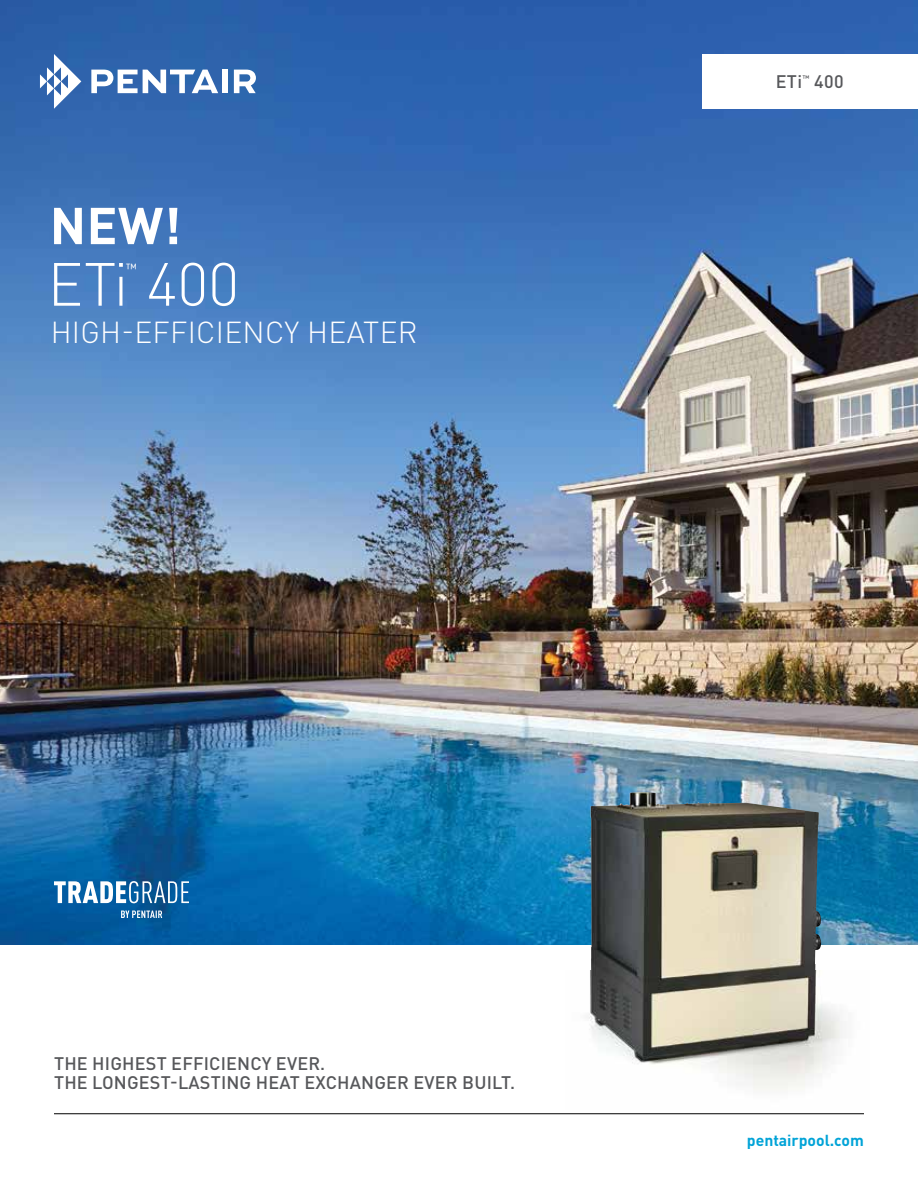
<style>
.page{position:relative;width:918px;height:1188px;background:#fff}
.page>*{position:absolute;margin:0;border:0;box-sizing:border-box;transform-origin:0 0}
.t1{font:300 60px "DIN Pro";color:#fff}
.t2{font:700 51px "DIN Pro";color:#fff}
.t3{font:300 30px "DIN Pro";letter-spacing:.01em;color:#fff}
.t4{font:500 18px/19.5px "DIN Pro";letter-spacing:.01em;color:#57585b}
.t5{font:700 15.75px "DIN Pro";color:#00a3d7}
.t6{font:13.05px "DIN Pro";color:#fff}
.t7{font:500 7.8px "DIN Pro";color:#57585b}
</style>
<div class="page">
<img style="left:0;top:0;width:918px;height:945px">
<svg style="left:54px;top:881px;width:135px;height:22px"></svg>
<svg style="left:121px;top:911px;width:41px;height:7px"></svg>
<div style="left:702px;top:54px;width:216px;height:55px;background:#fff"></div>
<hr style="left:54px;top:1113px;width:810px;height:1px;background:#000">
<svg style="left:40px;top:54px;width:41px;height:55px"></svg>
<svg style="left:91px;top:70px;width:127px;height:23px"></svg>
<div style="left:222px;top:70px;width:6px;height:23px;background:#fff"></div>
<svg style="left:234px;top:70px;width:22px;height:23px"></svg>
<img style="left:591px;top:792px;width:231px;height:269px">
<h2 class="t2" style="left:50px;top:183px;width:133px">NEW!</h2>
<h1 class="t1" style="left:47px;top:238px;width:193px">ETi 400</h1>
<p class="t6" style="left:126px;top:258px;width:13px">™</p>
<h3 class="t3" style="left:51px;top:309px;width:369px">HIGH-EFFICIENCY HEATER</h3>
<p class="t4" style="left:776px;top:70px;width:28px">ETi</p>
<p class="t7" style="left:802px;top:72px;width:8px">™</p>
<p class="t4" style="left:814px;top:70px;width:31px">400</p>
<p class="t4" style="left:54px;top:1052px;width:463px">THE HIGHEST EFFICIENCY EVER.<br>THE LONGEST-LASTING HEAT EXCHANGER EVER BUILT.</p>
<p class="t5" style="left:747px;top:1127px;width:119px">pentairpool.com</p>
</div>
